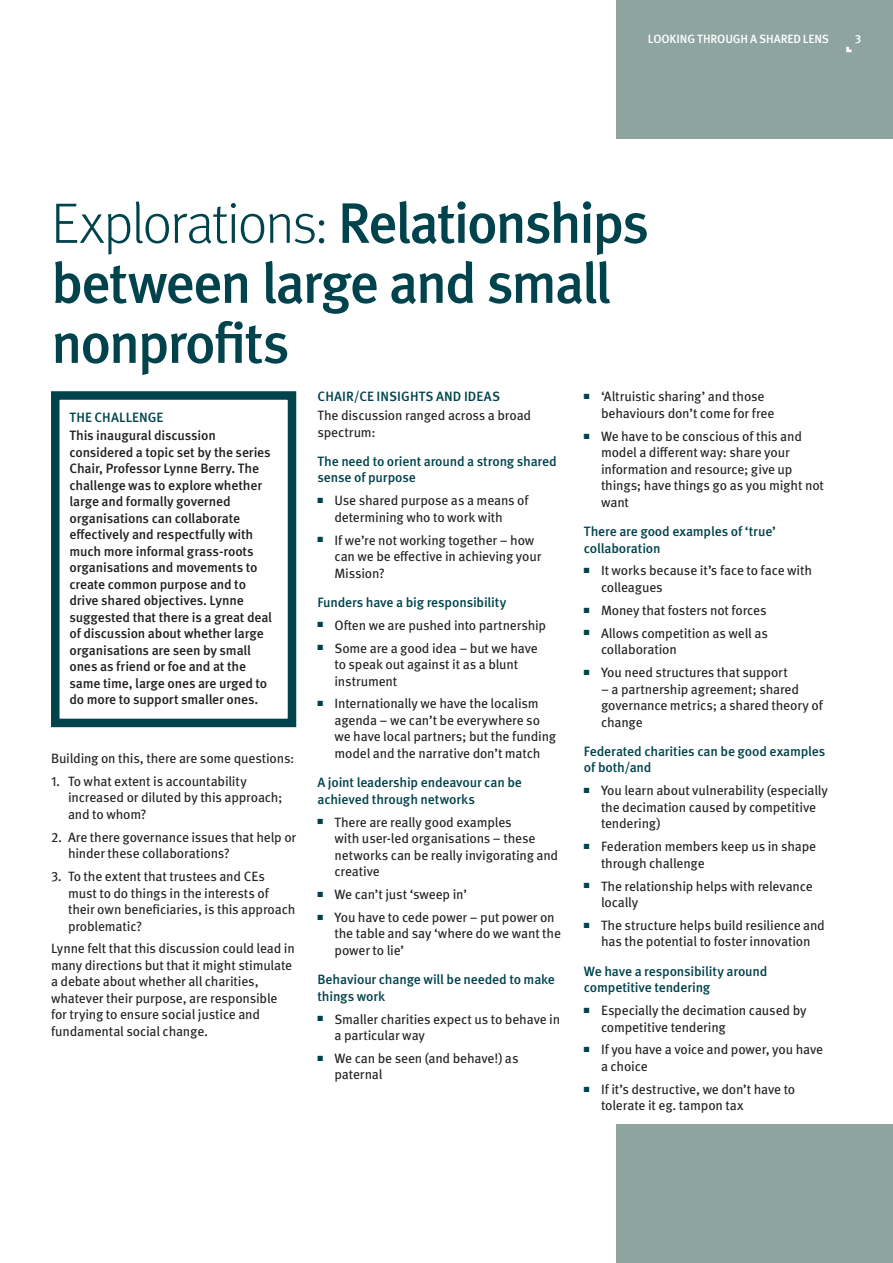
<style>
.page{position:relative;width:893px;height:1263px;background:#fff}
.page>*{position:absolute;margin:0;border:0;box-sizing:border-box;transform-origin:0 0}
._1c__Heading__MetaOT{font:500 57px/60px "Meta Pro";letter-spacing:-.045em;color:#00434c}
._6__Body_Copy__MetaO{font:13.5px/16.5px "Meta Pro";letter-spacing:-.015em;color:#231f20}
._6__Body_Copy__MetaO-2{font:500 13.5px/16.5px "Meta Pro";letter-spacing:-.01em;color:#231f20}
.Red_sub_heads{font:500 13.5px/16.5px "Meta Pro";letter-spacing:-.015em;color:#00434c}
._5__Subheading__Meta{font:500 13.5px "Meta Pro";letter-spacing:.005em;color:#00434c}
._12__Page_Header__Me{font:500 12px "Meta Pro";letter-spacing:-.01em;color:#fff}
._14__Folio_-_RHP__Me{font:500 12px "Meta Pro";color:#fff}
.s1{font-weight:300}
</style>
<div class="page">
<div style="left:617px;top:0;width:276px;height:138px;background:#8da49f"></div>
<div style="left:617px;top:1125px;width:276px;height:138px;background:#8da49f"></div>
<svg style="left:846px;top:47px;width:6px;height:5px"></svg>
<div style="left:51px;top:391px;width:245px;height:336px;border:9px solid #00434c"></div>
<p class="_12__Page_Header__Me" style="left:648px;top:29px;width:183px">LOOKING THROUGH A SHARED LENS</p>
<p class="_14__Folio_-_RHP__Me" style="left:855px;top:29px;width:8px">3</p>
<p class="_1c__Heading__MetaOT" style="left:51px;top:189px;width:600px"><span class="s1">Explorations:</span> Relationships between large and small nonprofits</p>
<p class="_5__Subheading__Meta" style="left:70px;top:406px;width:95px">THE CHALLENGE</p>
<p class="_6__Body_Copy__MetaO-2" style="left:69px;top:426px;width:204px">This inaugural discussion considered a topic set by the series<br>Chair, Professor Lynne Berry. The challenge was to explore whether large and formally governed organisations can collaborate effectively and respectfully with much more informal grass-roots organisations and movements to create common purpose and to drive shared objectives. Lynne suggested that there is a great deal of discussion about whether large organisations are seen by small ones as friend or foe and at the same time, large ones are urged to do more to support smaller ones.</p>
<p class="_5__Subheading__Meta" style="left:318px;top:386px;width:184px">CHAIR/CE INSIGHTS AND IDEAS</p>
<p class="_6__Body_Copy__MetaO" style="left:317px;top:406px;width:215px">The discussion ranged across a broad spectrum:</p>
<p class="Red_sub_heads" style="left:317px;top:452px;width:241px">The need to orient around a strong shared sense of purpose</p>
<p class="_6__Body_Copy__MetaO" style="left:334px;top:491px;width:196px;text-indent:-17px"><sup>■</sup> Use shared purpose as a means of determining who to work with</p>
<p class="_6__Body_Copy__MetaO" style="left:334px;top:531px;width:208px;text-indent:-17px"><sup>■</sup> If we’re not working together – how can we be effective in achieving your<br>Mission?</p>
<p class="Red_sub_heads" style="left:317px;top:593px;width:190px">Funders have a big responsibility</p>
<p class="_6__Body_Copy__MetaO" style="left:317px;top:616px;width:230px"><sup>■</sup> Often we are pushed into partnership</p>
<p class="_6__Body_Copy__MetaO" style="left:334px;top:639px;width:205px;text-indent:-17px"><sup>■</sup> Some are a good idea – but we have to speak out against it as a blunt instrument</p>
<p class="_6__Body_Copy__MetaO" style="left:334px;top:695px;width:223px;text-indent:-17px"><sup>■</sup> Internationally we have the localism agenda – we can’t be everywhere so we have local partners; but the funding model and the narrative don’t match</p>
<p class="Red_sub_heads" style="left:317px;top:773px;width:206px">A joint leadership endeavour can be achieved through networks</p>
<p class="_6__Body_Copy__MetaO" style="left:334px;top:813px;width:225px;text-indent:-17px"><sup>■</sup> There are really good examples<br>with user-led organisations – these networks can be really invigorating and creative</p>
<p class="_6__Body_Copy__MetaO" style="left:317px;top:885px;width:151px"><sup>■</sup> We can’t just ‘sweep in’</p>
<p class="_6__Body_Copy__MetaO" style="left:334px;top:908px;width:228px;text-indent:-17px"><sup>■</sup> You have to cede power – put power on the table and say ‘where do we want the power to lie’</p>
<p class="Red_sub_heads" style="left:317px;top:970px;width:239px">Behaviour change will be needed to make things work</p>
<p class="_6__Body_Copy__MetaO" style="left:334px;top:1010px;width:227px;text-indent:-17px"><sup>■</sup> Smaller charities expect us to behave in a particular way</p>
<p class="_6__Body_Copy__MetaO" style="left:334px;top:1049px;width:186px;text-indent:-17px"><sup>■</sup> We can be seen (and behave!) as paternal</p>
<p class="_6__Body_Copy__MetaO" style="left:601px;top:388px;width:175px;text-indent:-17px"><sup>■</sup> ‘Altruistic sharing’ and those behaviours don’t come for free</p>
<p class="_6__Body_Copy__MetaO" style="left:601px;top:427px;width:225px;text-indent:-17px"><sup>■</sup> We have to be conscious of this and model a different way: share your information and resource; give up things; have things go as you might not want</p>
<p class="Red_sub_heads" style="left:584px;top:522px;width:193px">There are good examples of ‘true’ collaboration</p>
<p class="_6__Body_Copy__MetaO" style="left:601px;top:562px;width:213px;text-indent:-17px"><sup>■</sup> It works because it’s face to face with colleagues</p>
<p class="_6__Body_Copy__MetaO" style="left:584px;top:601px;width:184px"><sup>■</sup> Money that fosters not forces</p>
<p class="_6__Body_Copy__MetaO" style="left:601px;top:624px;width:168px;text-indent:-17px"><sup>■</sup> Allows competition as well as collaboration</p>
<p class="_6__Body_Copy__MetaO" style="left:584px;top:663px;width:205px"><sup>■</sup> You need structures that support</p>
<p class="_6__Body_Copy__MetaO" style="left:601px;top:680px;width:223px">– a partnership agreement; shared governance metrics; a shared theory of change</p>
<p class="Red_sub_heads" style="left:584px;top:742px;width:243px">Federated charities can be good examples of both/and</p>
<p class="_6__Body_Copy__MetaO" style="left:601px;top:781px;width:228px;text-indent:-17px"><sup>■</sup> You learn about vulnerability (especially the decimation caused by competitive tendering)</p>
<p class="_6__Body_Copy__MetaO" style="left:601px;top:837px;width:217px;text-indent:-17px"><sup>■</sup> Federation members keep us in shape through challenge</p>
<p class="_6__Body_Copy__MetaO" style="left:601px;top:877px;width:213px;text-indent:-17px"><sup>■</sup> The relationship helps with relevance locally</p>
<p class="_6__Body_Copy__MetaO" style="left:584px;top:916px;width:242px;text-align:center"><sup>■</sup> The structure helps build resilience and has the potential to foster innovation</p>
<p class="Red_sub_heads" style="left:584px;top:962px;width:185px">We have a responsibility around competitive tendering</p>
<p class="_6__Body_Copy__MetaO" style="left:601px;top:1001px;width:207px;text-indent:-17px"><sup>■</sup> Especially the decimation caused by competitive tendering</p>
<p class="_6__Body_Copy__MetaO" style="left:601px;top:1040px;width:224px;text-indent:-17px"><sup>■</sup> If you have a voice and power, you have a choice</p>
<p class="_6__Body_Copy__MetaO" style="left:601px;top:1080px;width:196px;text-indent:-17px"><sup>■</sup> If it’s destructive, we don’t have to tolerate it eg. tampon tax</p>
<p class="_6__Body_Copy__MetaO" style="left:51px;top:749px;width:245px">Building on this, there are some questions:</p>
<p class="_6__Body_Copy__MetaO" style="left:68px;top:772px;width:216px;text-indent:-17px">1. To what extent is accountability increased or diluted by this approach; and to whom?</p>
<p class="_6__Body_Copy__MetaO" style="left:68px;top:828px;width:230px;text-indent:-17px">2. Are there governance issues that help or hinder these collaborations?</p>
<p class="_6__Body_Copy__MetaO" style="left:68px;top:867px;width:229px;text-indent:-17px">3. To the extent that trustees and CEs must to do things in the interests of their own beneficiaries, is this approach problematic?</p>
<p class="_6__Body_Copy__MetaO" style="left:51px;top:939px;width:245px">Lynne felt that this discussion could lead in many directions but that it might stimulate a debate about whether all charities, whatever their purpose, are responsible for trying to ensure social justice and fundamental social change.</p>
</div>
